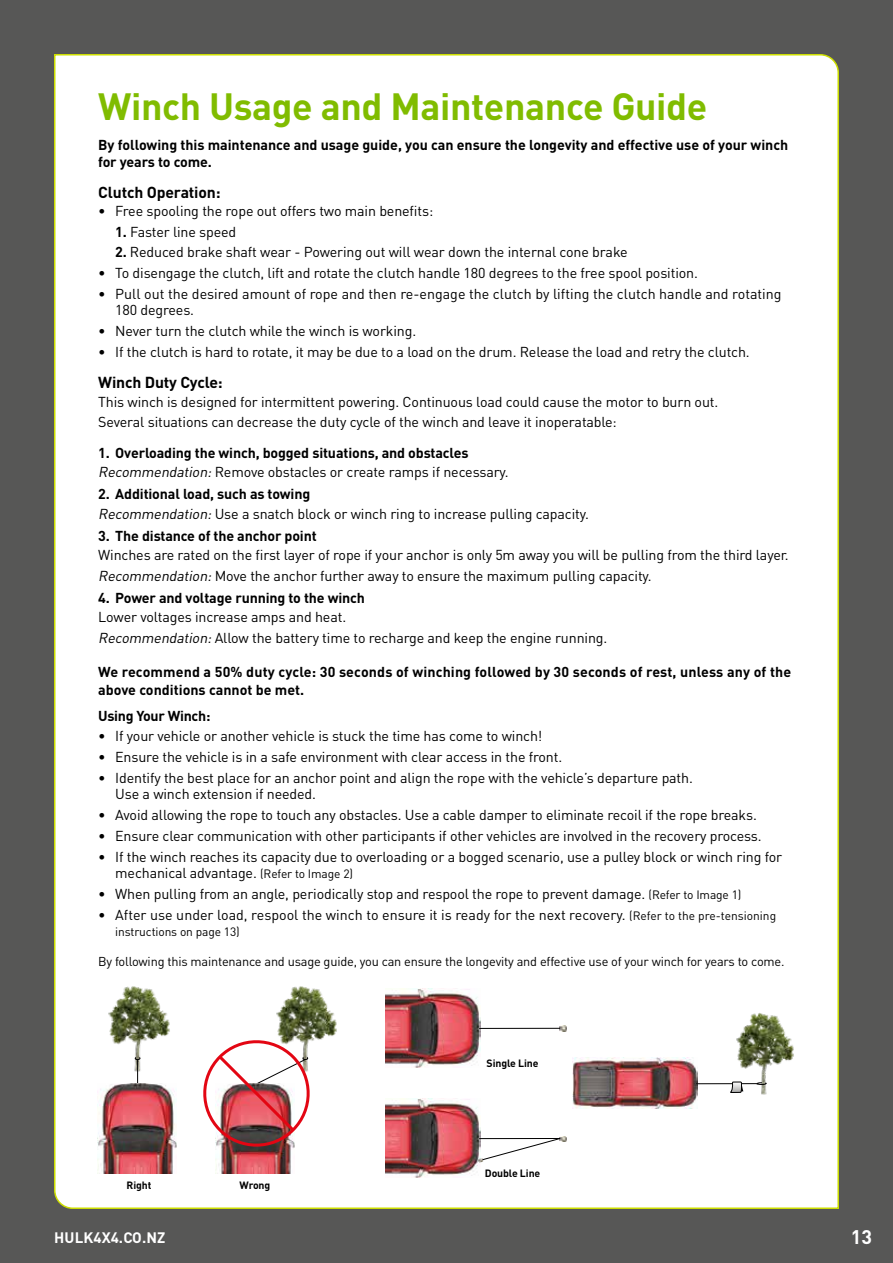
<style>
.page{position:relative;width:893px;height:1263px;background:#575756}
.page>*{position:absolute;margin:0;border:0;box-sizing:border-box;transform-origin:0 0}
.t1{font:700 37.5px "DIN Pro";letter-spacing:-.01em;color:#80bc00}
.t2{font:700 19.5px "DIN Pro";color:#fff}
.t3{font:700 15.75px "DIN Pro";letter-spacing:-.01em;color:#000}
.t4{font:700 15px "DIN Pro";letter-spacing:.01em;color:#fff}
.t5{font:14.25px/16.5px "DIN Pro";letter-spacing:-.01em;color:#000}
.t6{font:700 14.25px/16.5px "DIN Pro";letter-spacing:-.01em;color:#000}
.t7{font:700 14.25px/18px "DIN Pro";letter-spacing:.01em;color:#000}
.t8{font:12.75px "DIN Pro";letter-spacing:-.015em;color:#000}
.t9{font:12px "DIN Pro";letter-spacing:-.01em;color:#000}
.t10{font:700 10.5px "DIN Pro";letter-spacing:-.01em;color:#000}
.s1{font-weight:700}
.s2{font-weight:400;font-style:italic}
.s3{font-weight:400}
.s4{font-style:italic}
.s5{font-size:12px}
</style>
<div class="page">
<div style="left:54px;top:54px;width:785px;height:1155px;background:#fff"></div>
<img style="left:385px;top:988px;width:96px;height:79px">
<img style="left:385px;top:1098px;width:96px;height:79px">
<img style="left:108px;top:985px;width:62px;height:87px">
<img style="left:275px;top:985px;width:63px;height:87px">
<img style="left:573px;top:1057px;width:124px;height:51px">
<img style="left:735px;top:1011px;width:60px;height:84px">
<svg style="left:134px;top:1057px;width:7px;height:27px"></svg>
<img style="left:97px;top:1084px;width:79px;height:90px">
<img style="left:215px;top:1150px;width:79px;height:24px">
<svg style="left:756px;top:1082px;width:12px;height:3px"></svg>
<hr style="left:696px;top:1083px;width:61px;height:1px;background:#000">
<svg style="left:730px;top:1081px;width:13px;height:12px"></svg>
<svg style="left:559px;top:1026px;width:8px;height:5px"></svg>
<hr style="left:479px;top:1028px;width:81px;height:1px;background:#000">
<svg style="left:478px;top:1136px;width:89px;height:27px;background:#e9e9e9"></svg>
<img style="left:195px;top:1032px;width:122px;height:118px">
<h1 class="t1" style="left:98px;top:81px;width:610px">Winch Usage and Maintenance Guide</h1>
<p class="t6" style="left:98px;top:136px;width:692px">By following this maintenance and usage guide, you can ensure the longevity and effective use of your winch for years to come.</p>
<p class="t3" style="left:98px;top:181px;width:124px">Clutch Operation:</p>
<p class="t5" style="left:98px;top:202px;width:337px">• Free spooling the rope out offers two main benefits:</p>
<p class="t5" style="left:115px;top:223px;width:123px"><span class="s1">1.</span> Faster line speed</p>
<p class="t5" style="left:115px;top:243px;width:514px"><span class="s1">2.</span> Reduced brake shaft wear - Powering out will wear down the internal cone brake</p>
<p class="t5" style="left:98px;top:264px;width:601px">• To disengage the clutch, lift and rotate the clutch handle 180 degrees to the free spool position.</p>
<p class="t5" style="left:115px;top:285px;width:668px;text-indent:-17px">• Pull out the desired amount of rope and then re-engage the clutch by lifting the clutch handle and rotating<br>180 degrees.</p>
<p class="t5" style="left:98px;top:322px;width:319px">• Never turn the clutch while the winch is working.</p>
<p class="t5" style="left:98px;top:343px;width:653px">• If the clutch is hard to rotate, it may be due to a load on the drum. Release the load and retry the clutch.</p>
<p class="t3" style="left:98px;top:372px;width:126px">Winch Duty Cycle:</p>
<p class="t5" style="left:98px;top:392px;width:622px;line-height:19.2px">This winch is designed for intermittent powering. Continuous load could cause the motor to burn out.<br>Several situations can decrease the duty cycle of the winch and leave it inoperatable:</p>
<p class="t6" style="left:98px;top:442px;width:412px;line-height:19.2px">1. Overloading the winch, bogged situations, and obstacles<br><span class="s2">Recommendation:</span><span class="s3">Remove obstacles or create ramps if necessary.</span></p>
<p class="t5" style="left:98px;top:484px;width:492px;line-height:19.2px"><span class="s1">2. Additional load, such as towing<br></span><span class="s4">Recommendation:</span>Use a snatch block or winch ring to increase pulling capacity.</p>
<p class="t6" style="left:98px;top:527px;width:220px">3. The distance of the anchor point</p>
<p class="t5" style="left:98px;top:544px;width:692px;line-height:20.7px">Winches are rated on the first layer of rope if your anchor is only 5m away you will be pulling from the third layer.<br><span class="s4">Recommendation:</span>Move the anchor further away to ensure the maximum pulling capacity.</p>
<p class="t6" style="left:98px;top:589px;width:268px">4. Power and voltage running to the winch</p>
<p class="t5" style="left:98px;top:606px;width:511px;line-height:20.7px">Lower voltages increase amps and heat.<br><span class="s4">Recommendation:</span>Allow the battery time to recharge and keep the engine running.</p>
<p class="t7" style="left:98px;top:663px;width:694px">We recommend a 50% duty cycle: 30 seconds of winching followed by 30 seconds of rest, unless any of the above conditions cannot be met.</p>
<p class="t6" style="left:98px;top:707px;width:114px">Using Your Winch:</p>
<p class="t5" style="left:98px;top:727px;width:446px">• If your vehicle or another vehicle is stuck the time has come to winch!</p>
<p class="t5" style="left:98px;top:748px;width:466px">• Ensure the vehicle is in a safe environment with clear access in the front.</p>
<p class="t5" style="left:115px;top:769px;width:579px;text-indent:-17px">• Identify the best place for an anchor point and align the rope with the vehicle’s departure path.<br>Use a winch extension if needed.</p>
<p class="t5" style="left:98px;top:806px;width:660px">• Avoid allowing the rope to touch any obstacles. Use a cable damper to eliminate recoil if the rope breaks.</p>
<p class="t5" style="left:98px;top:827px;width:665px">• Ensure clear communication with other participants if other vehicles are involved in the recovery process.</p>
<p class="t5" style="left:115px;top:848px;width:668px;text-indent:-17px">• If the winch reaches its capacity due to overloading or a bogged scenario, use a pulley block or winch ring for mechanical advantage. <span class="s5">(Refer to Image 2)</span></p>
<p class="t5" style="left:98px;top:885px;width:645px">• When pulling from an angle, periodically stop and respool the rope to prevent damage. <span class="s5">(Refer to Image 1)</span></p>
<p class="t5" style="left:98px;top:906px;width:679px">• After use under load, respool the winch to ensure it is ready for the next recovery. <span class="s5">(Refer to the pre-tensioning</span></p>
<p class="t9" style="left:115px;top:924px;width:126px">instructions on page 13)</p>
<p class="t8" style="left:98px;top:953px;width:688px">By following this maintenance and usage guide, you can ensure the longevity and effective use of your winch for years to come.</p>
<p class="t10" style="left:487px;top:1056px;width:53px">Single Line</p>
<p class="t10" style="left:127px;top:1178px;width:26px">Right</p>
<p class="t10" style="left:239px;top:1178px;width:32px">Wrong</p>
<p class="t10" style="left:485px;top:1166px;width:57px">Double Line</p>
<p class="t4" style="left:54px;top:1227px;width:113px">HULK4X4.CO.NZ</p>
<h2 class="t2" style="left:851px;top:1224px;width:23px">13</h2>
</div>
